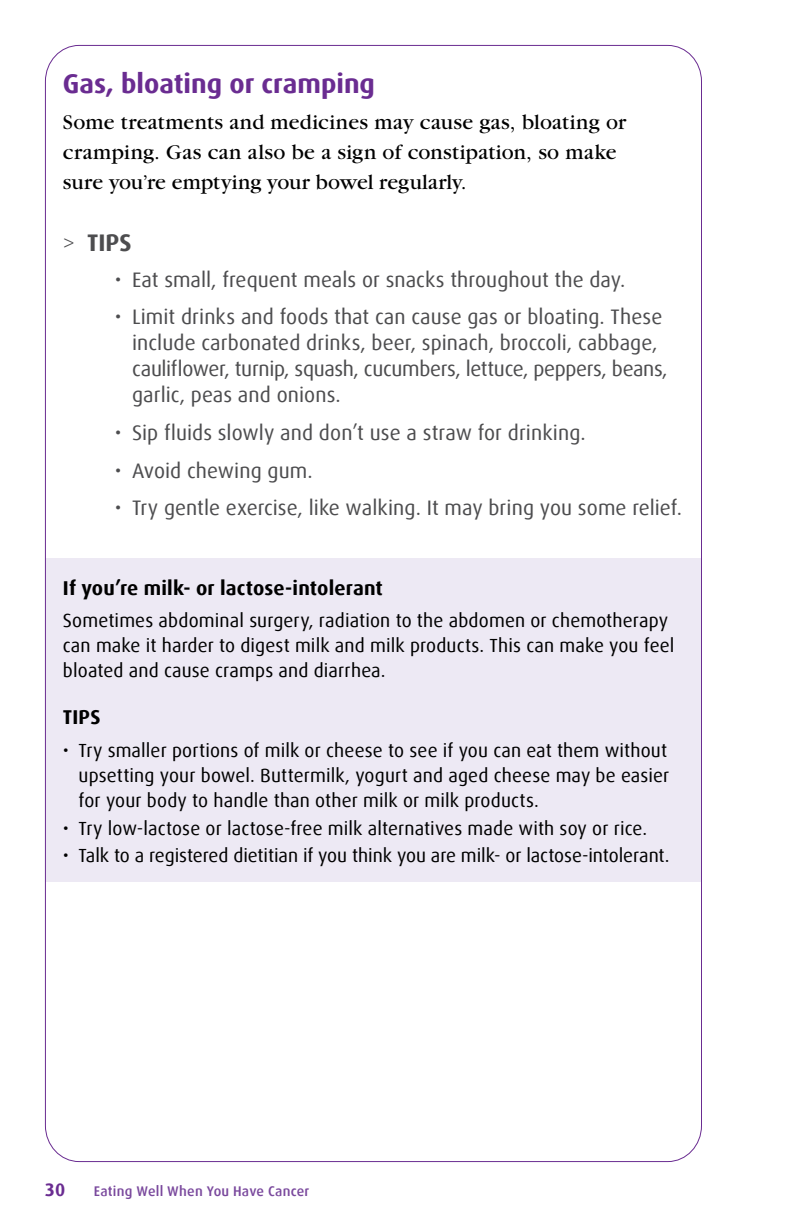
<style>
.page{position:relative;width:792px;height:1224px;background:#fff}
.page>*{position:absolute;margin:0;border:0;box-sizing:border-box;transform-origin:0 0}
.t1{font:700 27px "Dax Offc";color:#6a2c91}
.t2{font:700 24px "Dax Offc";color:#4d4d4f}
.t3{font:22px/30px "Garamond";letter-spacing:.01em;color:#000}
.t4{font:21px/26px "Dax Offc";color:#4d4d4f}
.t5{font:700 20px "Dax Offc";letter-spacing:.01em;color:#000}
.t6{font:19px/25px "Dax Offc";letter-spacing:.005em;color:#000}
.t7{font:700 18px "Dax Offc";color:#6a2c91}
.t8{font:500 14px "Dax Offc";letter-spacing:.02em;color:#7a499d}
.s1{font-weight:300}
</style>
<div class="page">
<h1 class="t1" style="left:63px;top:67px;width:314px">Gas, bloating or cramping</h1>
<p class="t3" style="left:63px;top:107px;width:565px">Some treatments and medicines may cause gas, bloating or cramping. Gas can also be a sign of constipation, so make sure you’re emptying your bowel regularly.</p>
<p class="t2" style="left:63px;top:227px;width:70px"><span class="s1">&gt;</span> TIPS</p>
<p class="t4" style="left:115px;top:267px;width:512px">• Eat small, frequent meals or snacks throughout the day.</p>
<p class="t4" style="left:132px;top:304px;width:537px;text-indent:-17px">• Limit drinks and foods that can cause gas or bloating. These include carbonated drinks, beer, spinach, broccoli, cabbage, cauliflower, turnip, squash, cucumbers, lettuce, peppers, beans, garlic, peas and onions.</p>
<p class="t4" style="left:115px;top:420px;width:473px">• Sip fluids slowly and don’t use a straw for drinking.</p>
<p class="t4" style="left:115px;top:457px;width:199px">• Avoid chewing gum.</p>
<p class="t4" style="left:115px;top:495px;width:569px">• Try gentle exercise, like walking. It may bring you some relief.</p>
<p class="t5" style="left:63px;top:575px;width:322px">If you’re milk- or lactose-intolerant</p>
<p class="t6" style="left:63px;top:608px;width:613px">Sometimes abdominal surgery, radiation to the abdomen or chemotherapy can make it harder to digest milk and milk products. This can make you feel bloated and cause cramps and diarrhea.</p>
<p class="t5" style="left:63px;top:705px;width:39px">TIPS</p>
<p class="t6" style="left:79px;top:738px;width:592px;text-align:justify;text-indent:-16px">• Try smaller portions of milk or cheese to see if you can eat them without upsetting your bowel. Buttermilk, yogurt and aged cheese may be easier for your body to handle than other milk or milk products.</p>
<p class="t6" style="left:63px;top:816px;width:586px">• Try low-lactose or lactose-free milk alternatives made with soy or rice.</p>
<p class="t6" style="left:63px;top:843px;width:608px">• Talk to a registered dietitian if you think you are milk- or lactose-intolerant.</p>
<p class="t7" style="left:45px;top:1178px;width:22px">30</p>
<p class="t8" style="left:94px;top:1182px;width:217px">Eating Well When You Have Cancer</p>
</div>
